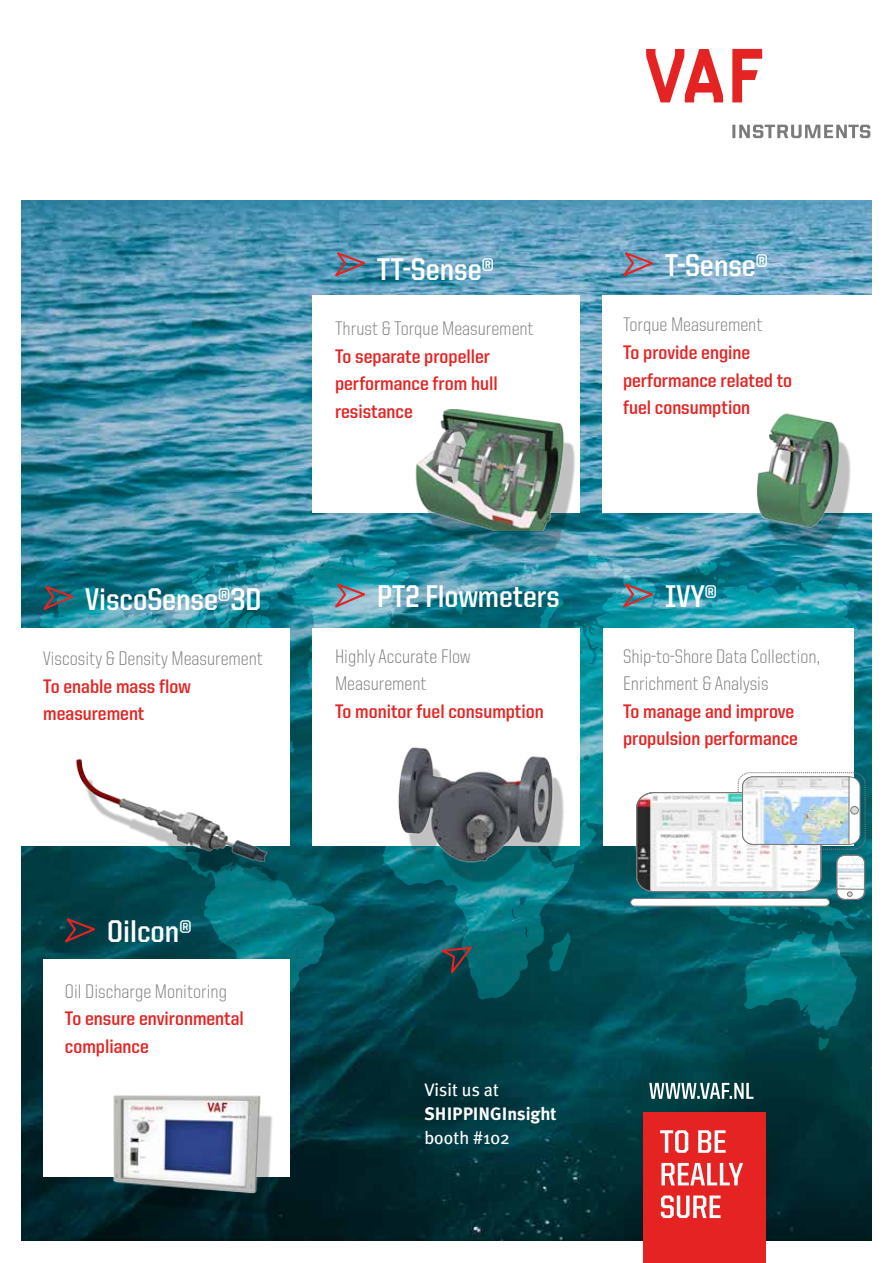
<style>
.page{position:relative;width:893px;height:1263px;background:#fff}
.page>*{position:absolute;margin:0;border:0;box-sizing:border-box;transform-origin:0 0}
.t1{font:700 31.5px "United Sans Semi Cond";color:#fff}
.t2{font:700 19.65px/27.6px "United Sans Semi Cond";color:#e52322}
.t3{font:300 19.65px/27.6px "United Sans Semi Cond";color:#797979}
.t4{font:18px "Meta Plus";color:#fff}
.t5{font:700 18px "Meta Plus";color:#fff}
</style>
<div class="page">
<img style="left:22px;top:200px;width:850px;height:1040px">
<svg style="left:21px;top:540px;width:851px;height:541px;background:#227385"></svg>
<svg style="left:21px;top:551px;width:851px;height:526px;background:#1e7182"></svg>
<svg style="left:69px;top:573px;width:803px;height:503px;background:#0b626d"></svg>
<div style="left:312px;top:295px;width:267px;height:218px;background:#fff"></div>
<div style="left:312px;top:628px;width:267px;height:218px;background:#fff"></div>
<div style="left:43px;top:959px;width:246px;height:218px;background:#fff"></div>
<div style="left:603px;top:628px;width:250px;height:218px;background:#fff"></div>
<div style="left:602px;top:295px;width:291px;height:218px;background:#fff"></div>
<div style="left:0;top:628px;width:289px;height:218px;background:#fff"></div>
<svg style="left:646px;top:49px;width:77px;height:53px"></svg>
<svg style="left:732px;top:49px;width:30px;height:53px"></svg>
<svg style="left:732px;top:125px;width:138px;height:13px"></svg>
<div style="left:643px;top:1112px;width:123px;height:151px;background:#e52322"></div>
<svg style="left:661px;top:1195px;width:60px;height:23px"></svg>
<svg style="left:661px;top:1163px;width:82px;height:22px"></svg>
<svg style="left:660px;top:1130px;width:66px;height:23px"></svg>
<div style="left:631px;top:898px;width:198px;height:8px;background:#fff;border-radius:4px"></div>
<div style="left:630px;top:898px;width:200px;height:8px;border:1px solid #797979;border-radius:4px"></div>
<svg style="left:636px;top:772px;width:230px;height:128px"></svg>
<div style="left:851px;top:806px;width:7px;height:8px;background:#dadada;border-radius:50%"></div>
<div style="left:850px;top:806px;width:8px;height:8px;border:1px solid #797979;border-radius:50%"></div>
<svg style="left:330px;top:250px;width:40px;height:30px"></svg>
<svg style="left:618px;top:581px;width:40px;height:30px"></svg>
<svg style="left:38px;top:584px;width:40px;height:30px"></svg>
<svg style="left:618px;top:250px;width:40px;height:30px"></svg>
<svg style="left:60px;top:916px;width:40px;height:30px"></svg>
<svg style="left:330px;top:581px;width:40px;height:30px"></svg>
<svg style="left:440px;top:945px;width:35px;height:35px"></svg>
<div style="left:767px;top:433px;width:84px;height:116px;background:#000;opacity:.25"></div>
<img style="left:747px;top:413px;width:95px;height:118px">
<div style="left:425px;top:429px;width:151px;height:125px;background:#000;opacity:.25"></div>
<img style="left:413px;top:410px;width:157px;height:120px">
<div style="left:406px;top:766px;width:162px;height:123px;background:#000;opacity:.25"></div>
<img style="left:390px;top:747px;width:170px;height:122px">
<img style="left:100px;top:1095px;width:177px;height:121px">
<div style="left:85px;top:778px;width:194px;height:106px;background:#000;opacity:.25"></div>
<img style="left:71px;top:758px;width:206px;height:117px">
<svg style="left:649px;top:1083px;width:104px;height:16px"></svg>
<h1 class="t1" style="left:85px;top:582px;width:178px">ViscoSense®3D</h1>
<p class="t3" style="left:43px;top:644px;width:221px">Viscosity &amp; Density Measurement</p>
<p class="t2" style="left:43px;top:672px;width:149px">To enable mass flow measurement</p>
<h1 class="t1" style="left:107px;top:915px;width:86px">Oilcon®</h1>
<p class="t3" style="left:65px;top:977px;width:164px">Oil Discharge Monitoring</p>
<p class="t2" style="left:65px;top:1004px;width:180px">To ensure environmental compliance</p>
<h1 class="t1" style="left:377px;top:252px;width:118px">TT-Sense®</h1>
<p class="t3" style="left:335px;top:314px;width:200px">Thrust &amp; Torque Measurement</p>
<p class="t2" style="left:335px;top:342px;width:164px">To separate propeller performance from hull resistance</p>
<h1 class="t1" style="left:665px;top:249px;width:105px">T-Sense®</h1>
<p class="t3" style="left:623px;top:311px;width:141px">Torque Measurement</p>
<p class="t2" style="left:623px;top:338px;width:171px">To provide engine performance related to fuel consumption</p>
<h1 class="t1" style="left:377px;top:580px;width:184px">PT2 Flowmeters</h1>
<p class="t3" style="left:335px;top:642px;width:137px">Highly Accurate Flow<br>Measurement</p>
<p class="t2" style="left:335px;top:697px;width:210px">To monitor fuel consumption</p>
<h1 class="t1" style="left:665px;top:580px;width:53px">IVY®</h1>
<p class="t3" style="left:623px;top:642px;width:199px">Ship-to-Shore Data Collection,<br>Enrichment &amp; Analysis</p>
<p class="t2" style="left:623px;top:697px;width:177px">To manage and improve propulsion performance</p>
<p class="t4" style="left:424px;top:1079px;width:76px">Visit us at</p>
<p class="t5" style="left:424px;top:1103px;width:134px">SHIPPINGInsight</p>
<p class="t4" style="left:424px;top:1127px;width:87px">booth #102</p>
</div>
